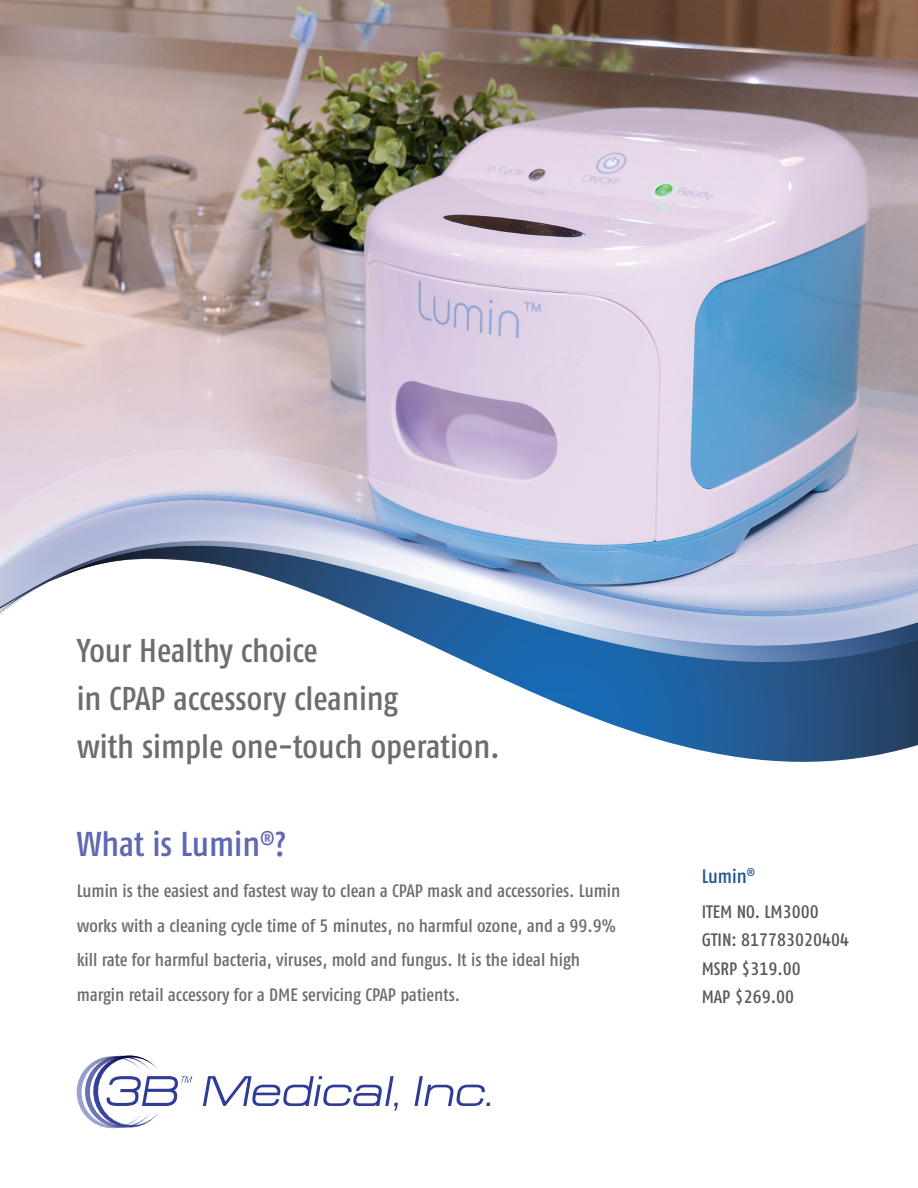
<style>
.page{position:relative;width:918px;height:1188px;background:#fff}
.page>*{position:absolute;margin:0;border:0;box-sizing:border-box;transform-origin:0 0}
.Paragraph_Style_1{font:500 34.5px "Fago Co Tf";letter-spacing:-.005em;color:#5f68b0}
.Paragraph_Style_1-2{font:500 33px "Fago Co Tf";color:#6c6d70}
.t1{font:500 19.5px "Fago Co Tf";letter-spacing:-.005em;color:#235990}
.Paragraph_Style_1-3{font:500 18px/34.5px "Fago Co Tf";color:#6c6d70}
.t2{font:500 18px "Fago Co Tf";color:#5a5857}
</style>
<div class="page">
<img style="left:0;top:0;width:918px;height:450px">
<svg style="left:77px;top:1055px;width:115px;height:74px"></svg>
<svg style="left:203px;top:1076px;width:195px;height:35px"></svg>
<svg style="left:414px;top:1076px;width:76px;height:30px"></svg>
<svg style="left:466px;top:662px;width:452px;height:100px"></svg>
<svg style="left:0;top:450px;width:918px;height:45px;background:#d1cadd"></svg>
<svg style="left:0;top:495px;width:918px;height:167px"></svg>
<p class="Paragraph_Style_1-2" style="left:77px;top:631px;width:243px">Your Healthy choice</p>
<p class="Paragraph_Style_1-2" style="left:77px;top:679px;width:323px">in CPAP accessory cleaning</p>
<p class="Paragraph_Style_1-2" style="left:77px;top:727px;width:425px">with simple one-touch operation.</p>
<p class="Paragraph_Style_1" style="left:77px;top:824px;width:211px">What is Lumin<sup>®</sup>?</p>
<p class="Paragraph_Style_1-3" style="left:77px;top:873px;width:545px">Lumin is the easiest and fastest way to clean a CPAP mask and accessories. Lumin works with a cleaning cycle time of 5 minutes, no harmful ozone, and a 99.9% kill rate for harmful bacteria, viruses, mold and fungus. It is the ideal high margin retail accessory for a DME servicing CPAP patients.</p>
<p class="t1" style="left:702px;top:865px;width:55px">Lumin<sup>®</sup></p>
<p class="t2" style="left:702px;top:901px;width:119px">ITEM NO. LM3000</p>
<p class="t2" style="left:702px;top:930px;width:149px">GTIN: 817783020404</p>
<p class="t2" style="left:702px;top:958px;width:101px">MSRP $319.00</p>
<p class="t2" style="left:702px;top:986px;width:94px">MAP $269.00</p>
</div>
